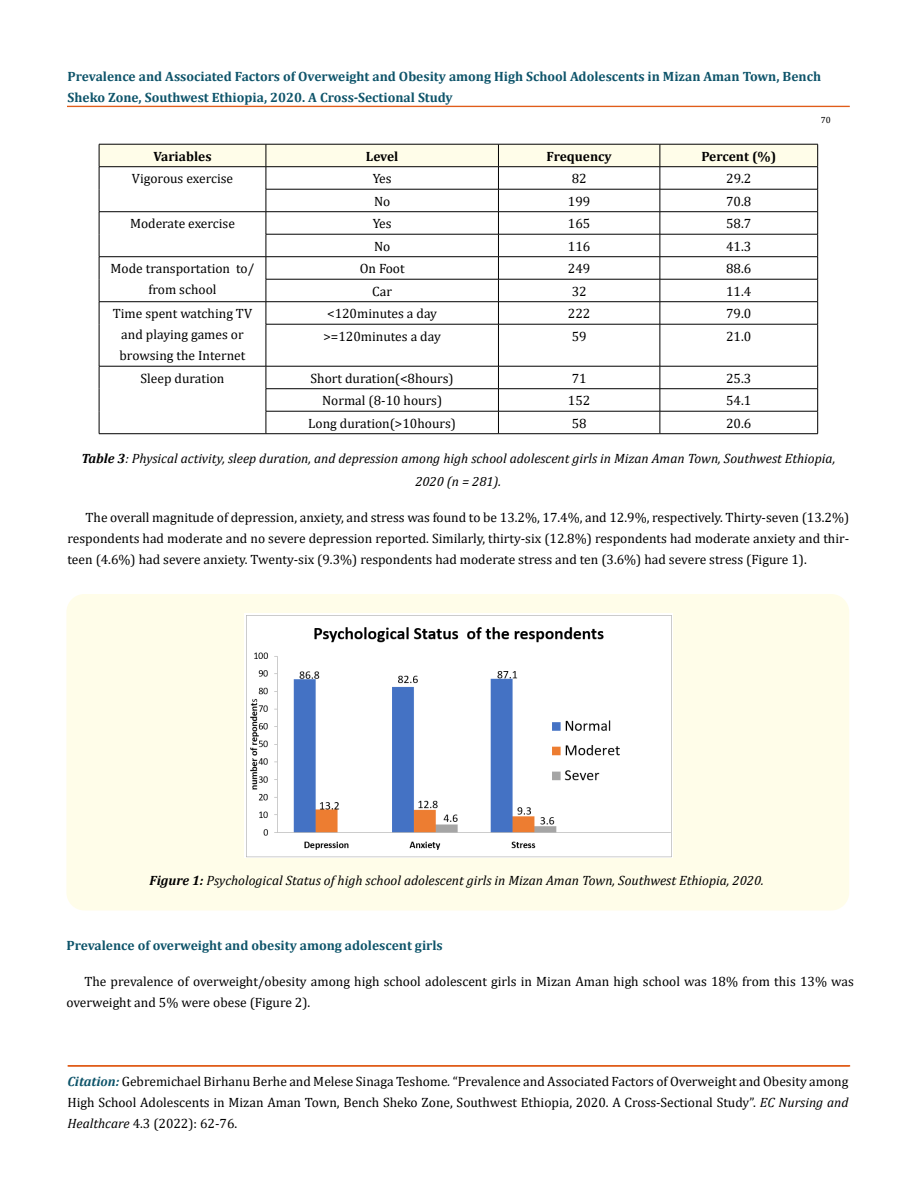
<style>
.page{position:relative;width:917px;height:1188px;background:#fff}
.page>*{position:absolute;margin:0;border:0;box-sizing:border-box;transform-origin:0 0}
.t1{font:13.5px/21px "Cambria";color:#000;text-align:justify}
.t2{font:italic 13.5px/22.5px "Cambria";color:#000;text-align:center}
.t3{font:700 13.5px/21px "Cambria";color:#0e546a}
.t4{font:700 13.5px "Cambria";color:#000}
.t5{font:9px "Cambria";color:#000}
.s1{font-weight:700}
.s2{font-weight:700;font-style:italic;color:#0e546a}
.s3{font-style:italic}
</style>
<div class="page">
<div style="left:67px;top:106px;width:782px;height:1px;border:1px solid #e05d1a"></div>
<div style="left:68px;top:1066px;width:781px;height:1px;border:1px solid #e05d1a"></div>
<svg style="left:99px;top:144px;width:719px;height:180px"></svg>
<hr style="left:99px;top:324px;width:1px;height:42px;background:#000">
<hr style="left:266px;top:324px;width:232px;height:1px;background:#000">
<hr style="left:266px;top:324px;width:1px;height:42px;background:#000">
<hr style="left:498px;top:324px;width:162px;height:1px;background:#000">
<hr style="left:498px;top:324px;width:1px;height:42px;background:#000">
<hr style="left:660px;top:324px;width:157px;height:1px;background:#000">
<hr style="left:659px;top:324px;width:1px;height:42px;background:#000">
<hr style="left:817px;top:324px;width:1px;height:42px;background:#000">
<hr style="left:99px;top:366px;width:167px;height:1px;background:#000">
<hr style="left:266px;top:366px;width:232px;height:1px;background:#000">
<hr style="left:498px;top:366px;width:162px;height:1px;background:#000">
<hr style="left:660px;top:366px;width:157px;height:1px;background:#000">
<hr style="left:266px;top:388px;width:232px;height:1px;background:#000">
<hr style="left:498px;top:388px;width:162px;height:1px;background:#000">
<hr style="left:660px;top:388px;width:157px;height:1px;background:#000">
<svg style="left:99px;top:366px;width:1px;height:67px"></svg>
<hr style="left:266px;top:411px;width:232px;height:1px;background:#000">
<svg style="left:266px;top:366px;width:1px;height:67px"></svg>
<hr style="left:498px;top:411px;width:162px;height:1px;background:#000">
<svg style="left:498px;top:366px;width:1px;height:67px"></svg>
<hr style="left:660px;top:411px;width:157px;height:1px;background:#000">
<svg style="left:659px;top:366px;width:1px;height:67px"></svg>
<svg style="left:817px;top:366px;width:1px;height:68px"></svg>
<hr style="left:99px;top:433px;width:167px;height:1px;background:#000">
<hr style="left:266px;top:433px;width:232px;height:1px;background:#000">
<hr style="left:498px;top:433px;width:162px;height:1px;background:#000">
<hr style="left:660px;top:433px;width:157px;height:1px;background:#000">
<div style="left:66px;top:594px;width:783px;height:316px;background:#fffde9;border-radius:18px"></div>
<img style="left:244px;top:614px;width:428px;height:243px">
<p class="t3" style="left:68px;top:66px;width:755px">Prevalence and Associated Factors of Overweight and Obesity among High School Adolescents in Mizan Aman Town, Bench<br>Sheko Zone, Southwest Ethiopia, 2020. A Cross-Sectional Study</p>
<p class="t4" style="left:153px;top:147px;width:60px">Variables</p>
<p class="t4" style="left:366px;top:147px;width:34px">Level</p>
<p class="t4" style="left:546px;top:147px;width:67px">Frequency</p>
<p class="t4" style="left:701px;top:147px;width:76px">Percent (%)</p>
<p class="t1" style="left:132px;top:168px;width:103px">Vigorous exercise</p>
<p class="t1" style="left:373px;top:168px;width:20px">Yes</p>
<p class="t1" style="left:571px;top:168px;width:16px">82</p>
<p class="t1" style="left:726px;top:168px;width:27px">29.2</p>
<p class="t1" style="left:374px;top:191px;width:18px">No</p>
<p class="t1" style="left:568px;top:191px;width:24px">199</p>
<p class="t1" style="left:726px;top:191px;width:27px">70.8</p>
<p class="t1" style="left:130px;top:213px;width:106px">Moderate exercise</p>
<p class="t1" style="left:373px;top:213px;width:20px">Yes</p>
<p class="t1" style="left:568px;top:213px;width:24px">165</p>
<p class="t1" style="left:726px;top:213px;width:27px">58.7</p>
<p class="t1" style="left:374px;top:236px;width:18px">No</p>
<p class="t1" style="left:568px;top:236px;width:24px">116</p>
<p class="t1" style="left:726px;top:236px;width:27px">41.3</p>
<p class="t1" style="left:111px;top:258px;width:145px;text-align:center">Mode transportation to/ from school</p>
<p class="t1" style="left:360px;top:258px;width:46px">On Foot</p>
<p class="t1" style="left:568px;top:258px;width:24px">249</p>
<p class="t1" style="left:726px;top:258px;width:27px">88.6</p>
<p class="t1" style="left:372px;top:281px;width:21px">Car</p>
<p class="t1" style="left:571px;top:281px;width:16px">32</p>
<p class="t1" style="left:726px;top:281px;width:27px">11.4</p>
<p class="t1" style="left:113px;top:303px;width:141px;text-align:center">Time spent watching TV and playing games or browsing the Internet</p>
<p class="t1" style="left:327px;top:303px;width:111px">&lt;120minutes a day</p>
<p class="t1" style="left:568px;top:303px;width:24px">222</p>
<p class="t1" style="left:726px;top:303px;width:27px">79.0</p>
<p class="t1" style="left:323px;top:326px;width:119px">&gt;=120minutes a day</p>
<p class="t1" style="left:571px;top:326px;width:16px">59</p>
<p class="t1" style="left:726px;top:326px;width:27px">21.0</p>
<p class="t5" style="left:820px;top:114px;width:11px">70</p>
<p class="t1" style="left:140px;top:368px;width:85px">Sleep duration</p>
<p class="t1" style="left:310px;top:368px;width:145px">Short duration(&lt;8hours)</p>
<p class="t1" style="left:571px;top:368px;width:16px">71</p>
<p class="t1" style="left:726px;top:368px;width:27px">25.3</p>
<p class="t1" style="left:322px;top:390px;width:122px">Normal (8-10 hours)</p>
<p class="t1" style="left:568px;top:390px;width:24px">152</p>
<p class="t1" style="left:726px;top:390px;width:27px">54.1</p>
<p class="t1" style="left:308px;top:413px;width:149px">Long duration(&gt;10hours)</p>
<p class="t1" style="left:571px;top:413px;width:16px">58</p>
<p class="t1" style="left:726px;top:413px;width:27px">20.6</p>
<p class="t2" style="left:81px;top:447px;width:755px"><span class="s1">Table 3</span>: Physical activity, sleep duration, and depression among high school adolescent girls in Mizan Aman Town, Southwest Ethiopia,<br>2020 (n = 281).</p>
<p class="t1" style="left:68px;top:507px;width:783px;text-indent:18px">The overall magnitude of depression, anxiety, and stress was found to be 13.2%, 17.4%, and 12.9%, respectively. Thirty-seven (13.2%) respondents had moderate and no severe depression reported. Similarly, thirty-six (12.8%) respondents had moderate anxiety and thir&shy;teen (4.6%) had severe anxiety. Twenty-six (9.3%) respondents had moderate stress and ten (3.6%) had severe stress (Figure 1).</p>
<p class="t2" style="left:149px;top:869px;width:615px"><span class="s1">Figure 1:</span> Psychological Status of high school adolescent girls in Mizan Aman Town, Southwest Ethiopia, 2020.</p>
<p class="t3" style="left:66px;top:935px;width:378px">Prevalence of overweight and obesity among adolescent girls</p>
<p class="t1" style="left:66px;top:971px;width:788px;text-indent:18px">The prevalence of overweight/obesity among high school adolescent girls in Mizan Aman high school was 18% from this 13% was overweight and 5% were obese (Figure 2).</p>
<p class="t1" style="left:68px;top:1071px;width:782px"><span class="s2">Citation:</span> Gebremichael Birhanu Berhe and Melese Sinaga Teshome<span class="s3">.</span> “Prevalence and Associated Factors of Overweight and Obesity among High School Adolescents in Mizan Aman Town, Bench Sheko Zone, Southwest Ethiopia, 2020. A Cross-Sectional Study”. <span class="s3">EC Nursing and Healthcare</span> 4.3 (2022): 62-76.</p>
</div>
